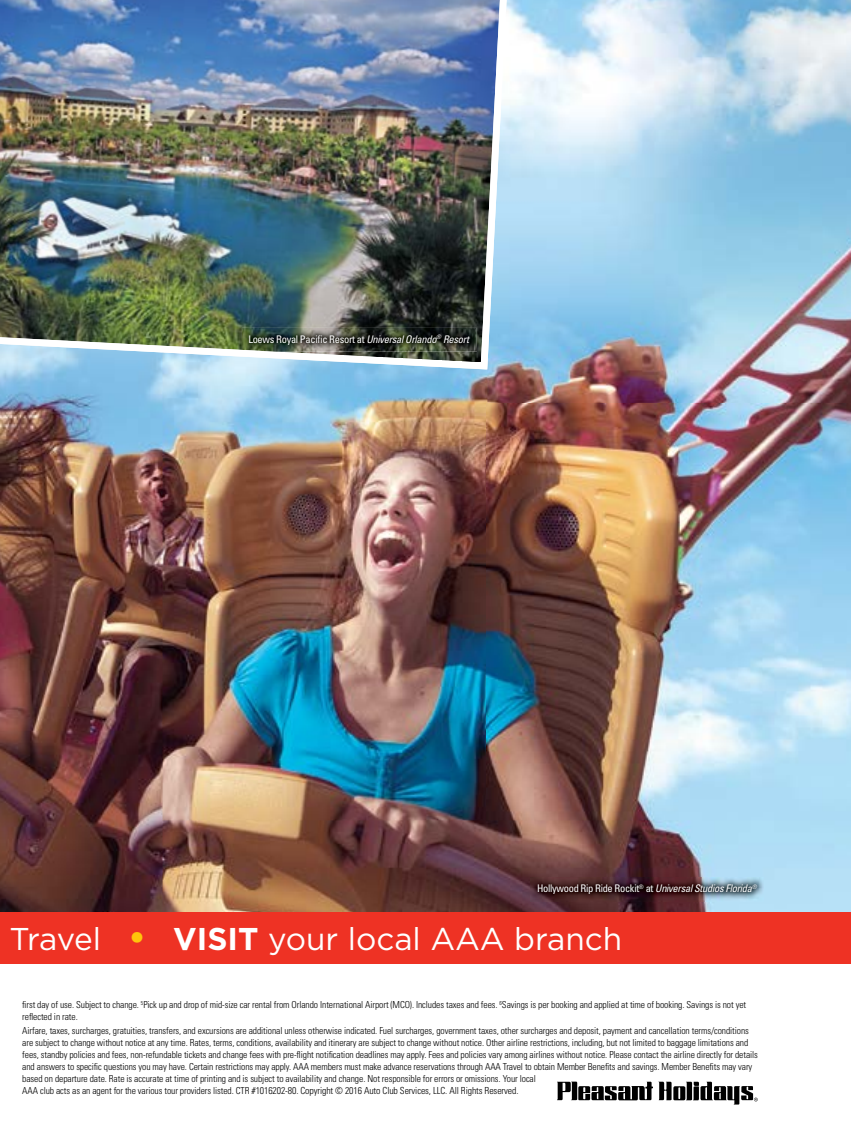
<style>
.page{position:relative;width:851px;height:1134px;background:#fff}
.page>*{position:absolute;margin:0;border:0;box-sizing:border-box;transform-origin:0 0}
.t1{font:31.5px "Gotham";color:#fff}
.t2{font:condensed 10.5px "Univers";letter-spacing:-.03em;color:#fff}
.t3{font:300 condensed 9.75px "Univers";letter-spacing:-.01em;color:#000}
.t4{font:300 condensed 9.6px/12px "Univers";letter-spacing:-.01em;color:#000}
.s1{font-style:italic}
.s2{font-weight:700;font-size:36px;color:#ffc50b}
.s3{font-weight:700}
.s4{font-size:9.6px}
</style>
<div class="page">
<img style="left:487px;top:0;width:363px;height:820px">
<img style="left:0;top:369px;width:162px;height:544px">
<img style="left:162px;top:369px;width:325px;height:451px">
<img style="left:162px;top:820px;width:688px;height:93px">
<img style="left:0;top:0;width:507px;height:369px">
<img style="left:242px;top:328px;width:235px;height:24px">
<img style="left:242px;top:350px;width:33px;height:2px">
<div style="left:0;top:913px;width:850px;height:51px;background:#ee3224"></div>
<img style="left:530px;top:877px;width:233px;height:24px">
<svg style="left:557px;top:1082px;width:200px;height:23px"></svg>
<p class="t2" style="left:248px;top:335px;width:222px">Loews Royal Pacific Resort at <span class="s1">Universal Orlando</span><sup>®</sup> <span class="s1">Resort</span></p>
<p class="t2" style="left:537px;top:885px;width:221px">Hollywood Rip Ride Rockit<sup>®</sup> at <span class="s1">Universal Studios Florida</span><sup>®</sup></p>
<h1 class="t1" style="left:9px;top:925px;width:614px">Travel <span class="s2">•</span> <span class="s3">VISIT</span> your local AAA branch</h1>
<p class="t4" style="left:22px;top:999px;width:725px">first day of use. Subject to change. <sup>5</sup>Pick up and drop of mid-size car rental from Orlando International Airport (MCO). Includes taxes and fees. <sup>6</sup>Savings is per booking and applied at time of booking. Savings is not yet reflected in rate.</p>
<p class="t4" style="left:22px;top:1026px;width:737px">Airfare, taxes, surcharges, gratuities, transfers, and excursions are additional unless otherwise indicated. Fuel surcharges, government taxes, other surcharges and deposit, payment and cancellation terms/conditions are subject to change without notice at any time. Rates, terms, conditions, availability and itinerary are subject to change without notice. Other airline restrictions, including, but not limited to baggage limitations and fees, standby policies and fees, non-refundable tickets and change fees with pre-flight notification deadlines may apply. Fees and policies vary among airlines without notice. Please contact the airline directly for details and answers to specific questions you may have. Certain restrictions may apply. AAA members must make advance reservations through AAA Travel to obtain Member Benefits and savings. Member Benefits may vary based on departure date. Rate is accurate at time of printing and is subject to availability and change. Not responsible for errors or omissions. Your local</p>
<p class="t3" style="left:22px;top:1087px;width:497px"><span class="s4">AAA club acts as an agent for the various tour providers listed. CTR</span> #1016202-80. Copyright © 2016 Auto Club Services, LLC. All Rights Reserved.</p>
</div>
